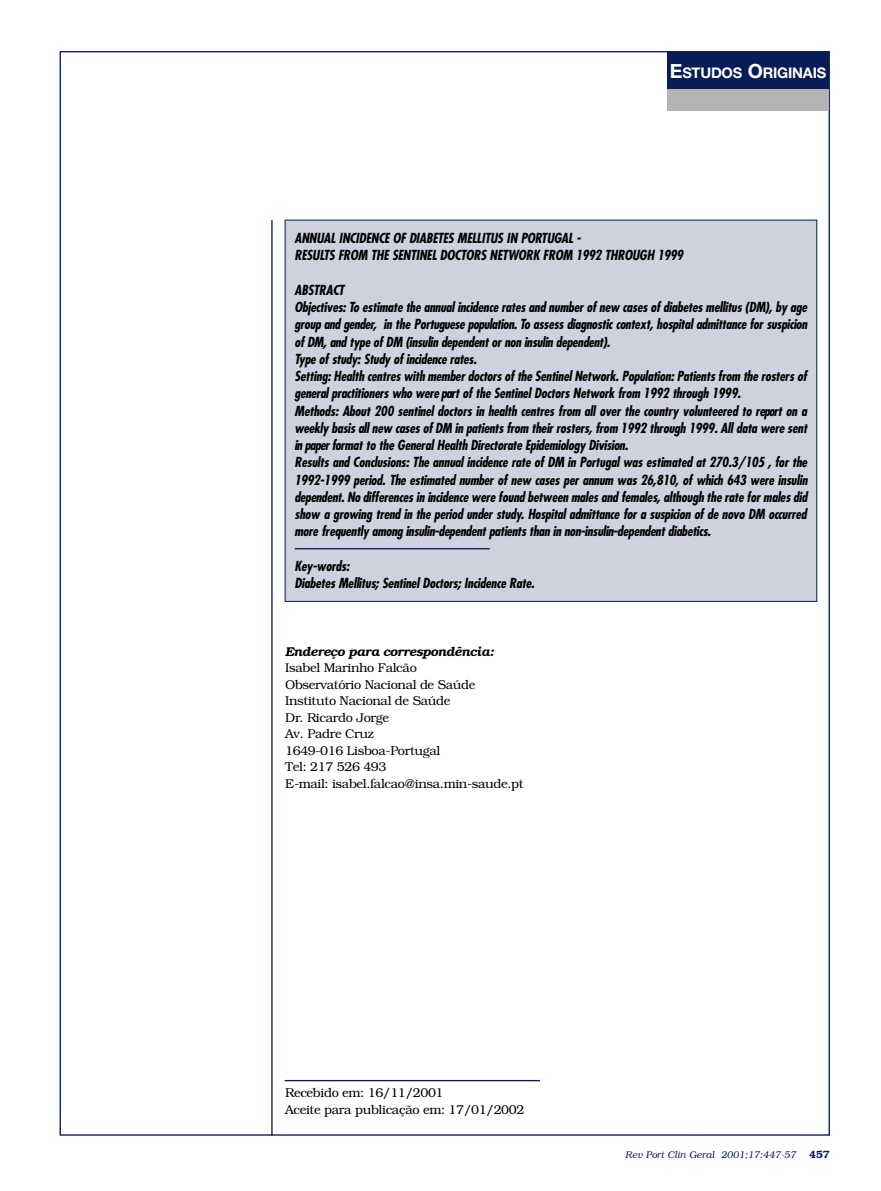
<style>
.page{position:relative;width:881px;height:1191px;background:#fff}
.page>*{position:absolute;margin:0;border:0;box-sizing:border-box;transform-origin:0 0}
.t1{font:700 14.7px "Helvetica Neue";letter-spacing:-.015em;color:#fff}
.t2{font:italic 700 condensed 13.5px/17.2px "Futura";letter-spacing:-.015em;color:#000}
.t3{font:300 12.75px/16.5px "Bookman";letter-spacing:-.025em;color:#000}
.t4{font:italic 600 12.75px "Bookman";letter-spacing:-.025em;color:#000}
.t5{font:italic 300 9.75px "Bookman";color:#081d58}
.s1{font-size:19.5px}
.s2{font-weight:600;font-style:normal;font-size:10.5px}
</style>
<div class="page">
<hr style="left:271px;top:220px;width:1px;height:915px;background:#081d58">
<div style="left:667px;top:51px;width:161px;height:39px;background:#081d58"></div>
<div style="left:667px;top:89px;width:161px;height:22px;background:#b3b3b3"></div>
<div style="left:285px;top:220px;width:531px;height:381px;background:#ced2de"></div>
<hr style="left:294px;top:548px;width:195px;height:1px;background:#081d58">
<hr style="left:284px;top:1080px;width:256px;height:1px;background:#081d58">
<p class="t1" style="left:669px;top:67px;width:158px"><span class="s1">E</span>STUDOS <span class="s1">O</span>RIGINAIS</p>
<p class="t2" style="left:294px;top:231px;width:390px">ANNUAL INCIDENCE OF DIABETES MELLITUS IN PORTUGAL -<br>RESULTS FROM THE SENTINEL DOCTORS NETWORK FROM 1992 THROUGH 1999</p>
<p class="t2" style="left:294px;top:282px;width:514px">ABSTRACT<br>Objectives: To estimate the annual incidence rates and number of new cases of diabetes mellitus (DM), by age group and gender, in the Portuguese population. To assess diagnostic context, hospital admittance for suspicion of DM, and type of DM (insulin dependent or non insulin dependent).<br>Type of study: Study of incidence rates.<br>Setting: Health centres with member doctors of the Sentinel Network. Population: Patients from the rosters of general practitioners who were part of the Sentinel Doctors Network from 1992 through 1999.<br>Methods: About 200 sentinel doctors in health centres from all over the country volunteered to report on a weekly basis all new cases of DM in patients from their rosters, from 1992 through 1999. All data were sent in paper format to the General Health Directorate Epidemiology Division.<br>Results and Conclusions: The annual incidence rate of DM in Portugal was estimated at 270.3/105 , for the 1992-1999 period. The estimated number of new cases per annum was 26,810, of which 643 were insulin dependent. No differences in incidence were found between males and females, although the rate for males did show a growing trend in the period under study. Hospital admittance for a suspicion of de novo DM occurred more frequently among insulin-dependent patients than in non-insulin-dependent diabetics.</p>
<p class="t2" style="left:294px;top:558px;width:241px">Key-words:<br>Diabetes Mellitus; Sentinel Doctors; Incidence Rate.</p>
<p class="t4" style="left:285px;top:643px;width:210px">Endereço para correspondência:</p>
<p class="t3" style="left:285px;top:659px;width:240px">Isabel Marinho Falcão<br>Observatório Nacional de Saúde<br>Instituto Nacional de Saúde<br>Dr. Ricardo Jorge<br>Av. Padre Cruz<br>1649-016 Lisboa-Portugal<br>Tel: 217 526 493<br>E-mail: isabel.falcao@insa.min-saude.pt</p>
<p class="t3" style="left:285px;top:1084px;width:240px">Recebido em: 16/11/2001<br>Aceite para publicação em: 17/01/2002</p>
<p class="t5" style="left:625px;top:1149px;width:206px">Rev Port Clin Geral 2001;17:447-57 <span class="s2">457</span></p>
</div>
